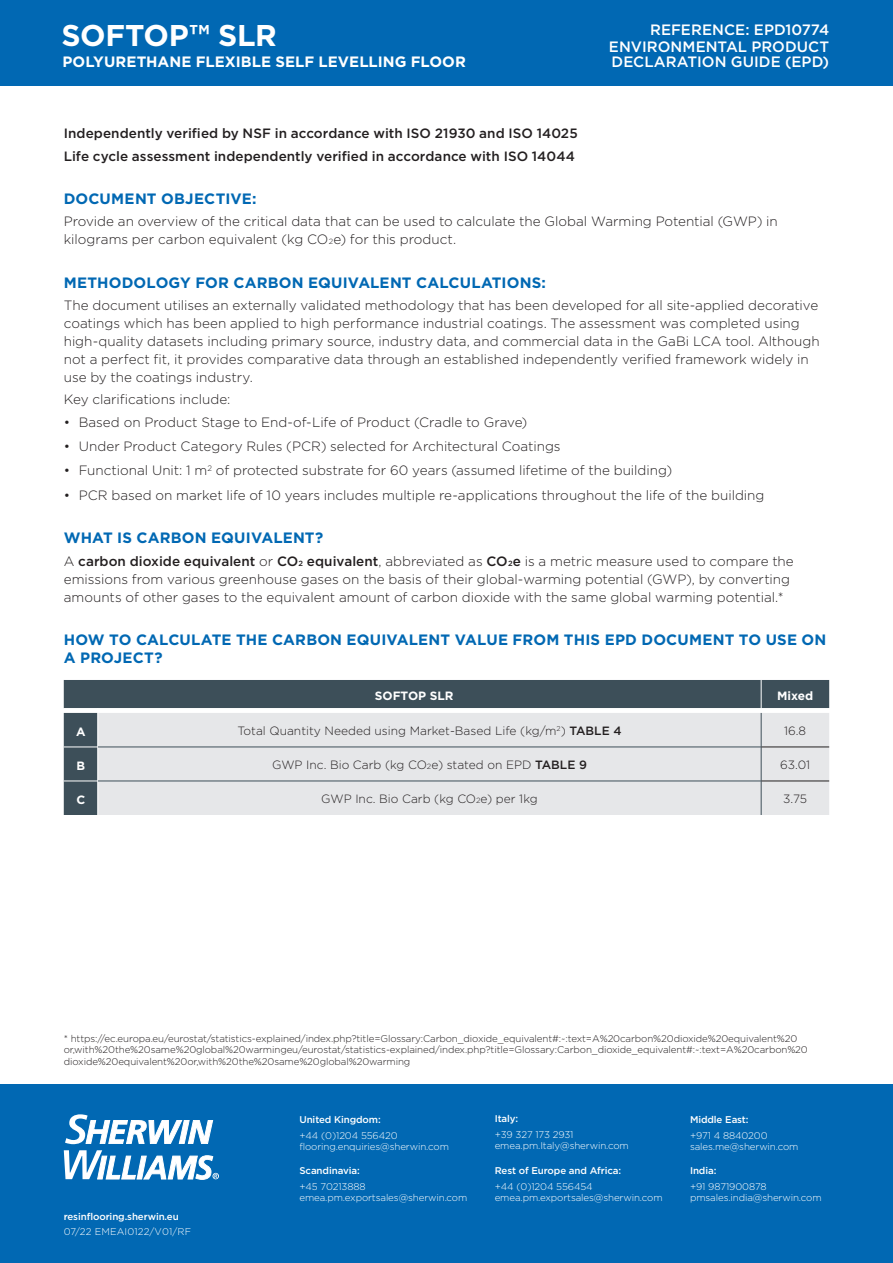
<style>
.page{position:relative;width:893px;height:1263px;background:#fff}
.page>*{position:absolute;margin:0;border:0;box-sizing:border-box;transform-origin:0 0}
.t1{font:700 30px "Gotham";letter-spacing:-.01em;color:#fff}
.Section_Title{font:700 15px/18px "Gotham";letter-spacing:.01em;color:#0168b3}
.t2{font:500 15px/15px "Gotham";letter-spacing:.005em;color:#fff}
.t3{font:700 15px "Gotham";letter-spacing:.005em;color:#fff}
.Paragraph_Style_2{font:300 13.5px/18px "Gotham";color:#231f20}
.Section_Title-2{font:300 13.5px/18px "Gotham";color:#231f20}
.Paragraph_Style_2-2{font:500 13.5px "Gotham";letter-spacing:.005em;color:#231f20}
.Table_body_text{font:300 12px "Gotham";color:#231f20}
.Table_title_text{font:700 12px "Gotham";color:#fff}
.para_intro_text{font:300 9.75px/11.2px "Gotham";letter-spacing:-.01em;color:#231f20}
.para_intro_text-2{font:300 9.75px/11.2px "Gotham";letter-spacing:-.01em;color:#fff}
.para_intro_text-3{font:500 9.75px "Gotham";letter-spacing:-.01em;color:#fff}
.para_intro_text-4{font:300 9.75px "Gotham";letter-spacing:.015em;color:#fff}
.s1{font-size:7.5px}
.s2{font-weight:500}
.s3{font-weight:500;font-size:7.5px}
</style>
<div class="page">
<div style="left:0;top:0;width:893px;height:85px;background:#0168b3"></div>
<svg style="left:64px;top:680px;width:766px;height:135px;background:#bcc1c5"></svg>
<hr style="left:761px;top:713px;width:1px;height:34px;background:#3d4f59">
<hr style="left:761px;top:747px;width:1px;height:34px;background:#3d4f59">
<hr style="left:761px;top:781px;width:1px;height:34px;background:#3d4f59">
<hr style="left:98px;top:713px;width:1px;height:34px;background:#fff">
<hr style="left:98px;top:747px;width:1px;height:34px;background:#fff">
<hr style="left:98px;top:781px;width:1px;height:34px;background:#fff">
<hr style="left:98px;top:747px;width:663px;height:1px;background:#3d4f59">
<hr style="left:98px;top:781px;width:663px;height:1px;background:#3d4f59">
<hr style="left:761px;top:747px;width:68px;height:1px;background:#231f20">
<hr style="left:761px;top:781px;width:68px;height:1px;background:#231f20">
<hr style="left:64px;top:747px;width:34px;height:1px;background:#fff">
<hr style="left:64px;top:781px;width:34px;height:1px;background:#fff">
<div style="left:0;top:1084px;width:893px;height:179px;background:#0168b3"></div>
<svg style="left:64px;top:1114px;width:155px;height:65px"></svg>
<p class="t1" style="left:61px;top:18px;width:217px">SOFTOP™ SLR</p>
<p class="t3" style="left:63px;top:53px;width:405px">POLYURETHANE FLEXIBLE SELF LEVELLING FLOOR</p>
<p class="t2" style="left:650px;top:22px;width:181px">REFERENCE: EPD10774</p>
<p class="t2" style="left:609px;top:39px;width:222px">ENVIRONMENTAL PRODUCT<br>DECLARATION GUIDE (EPD)</p>
<p class="Paragraph_Style_2-2" style="left:64px;top:125px;width:515px">Independently verified by NSF in accordance with ISO 21930 and ISO 14025</p>
<p class="Paragraph_Style_2-2" style="left:64px;top:147px;width:513px">Life cycle assessment independently verified in accordance with ISO 14044</p>
<p class="Section_Title" style="left:64px;top:189px;width:194px">DOCUMENT OBJECTIVE:</p>
<p class="Section_Title-2" style="left:64px;top:212px;width:716px">Provide an overview of the critical data that can be used to calculate the Global Warming Potential (GWP) in kilograms per carbon equivalent (kg CO<span class="s1">2</span>e) for this product.</p>
<p class="Section_Title" style="left:64px;top:273px;width:484px">METHODOLOGY FOR CARBON EQUIVALENT CALCULATIONS:</p>
<p class="Paragraph_Style_2" style="left:64px;top:296px;width:757px">The document utilises an externally validated methodology that has been developed for all site-applied decorative coatings which has been applied to high performance industrial coatings. The assessment was completed using high-quality datasets including primary source, industry data, and commercial data in the GaBi LCA tool. Although not a perfect fit, it provides comparative data through an established independently verified framework widely in use by the coatings industry.</p>
<p class="Paragraph_Style_2" style="left:64px;top:390px;width:168px">Key clarifications include:</p>
<p class="Paragraph_Style_2" style="left:64px;top:413px;width:465px">• Based on Product Stage to End-of-Life of Product (Cradle to Grave)</p>
<p class="Paragraph_Style_2" style="left:64px;top:437px;width:498px">• Under Product Category Rules (PCR) selected for Architectural Coatings</p>
<p class="Paragraph_Style_2" style="left:64px;top:461px;width:610px">• Functional Unit: 1 m<sup>2</sup> of protected substrate for 60 years (assumed lifetime of the building)</p>
<p class="Paragraph_Style_2" style="left:64px;top:486px;width:702px">• PCR based on market life of 10 years includes multiple re-applications throughout the life of the building</p>
<p class="Section_Title" style="left:64px;top:529px;width:261px">WHAT IS CARBON EQUIVALENT?</p>
<p class="Paragraph_Style_2" style="left:64px;top:552px;width:732px">A <span class="s2">carbon dioxide equivalent</span> or <span class="s2">CO</span><span class="s3">2</span> <span class="s2">equivalent</span>, abbreviated as <span class="s2">CO</span><span class="s3">2</span><span class="s2">e</span> is a metric measure used to compare the emissions from various greenhouse gases on the basis of their global-warming potential (GWP), by converting amounts of other gases to the equivalent amount of carbon dioxide with the same global warming potential.*</p>
<p class="Section_Title" style="left:64px;top:630px;width:764px">HOW TO CALCULATE THE CARBON EQUIVALENT VALUE FROM THIS EPD DOCUMENT TO USE ON<br>A PROJECT?</p>
<p class="Table_title_text" style="left:375px;top:688px;width:80px">SOFTOP SLR</p>
<p class="Table_title_text" style="left:777px;top:688px;width:38px">Mixed</p>
<p class="Table_title_text" style="left:76px;top:724px;width:11px">A</p>
<p class="Table_body_text" style="left:237px;top:724px;width:386px">Total Quantity Needed using Market-Based Life (kg/m<sup>2</sup>) <span class="s2">TABLE 4</span></p>
<p class="Table_body_text" style="left:784px;top:724px;width:24px">16.8</p>
<p class="Table_title_text" style="left:76px;top:758px;width:10px">B</p>
<p class="Table_body_text" style="left:272px;top:758px;width:316px">GWP Inc. Bio Carb (kg CO<span class="s1">2</span>e) stated on EPD <span class="s2">TABLE 9</span></p>
<p class="Table_body_text" style="left:780px;top:758px;width:31px">63.01</p>
<p class="Table_title_text" style="left:76px;top:792px;width:10px">C</p>
<p class="Table_body_text" style="left:321px;top:792px;width:218px">GWP Inc. Bio Carb (kg CO<span class="s1">2</span>e) per 1kg</p>
<p class="Table_body_text" style="left:783px;top:792px;width:25px">3.75</p>
<p class="para_intro_text" style="left:64px;top:1033px;width:746px">* https://ec.europa.eu/eurostat/statistics-explained/index.php?title=Glossary:Carbon_dioxide_equivalent#:~:text=A%20carbon%20dioxide%20equivalent%20 or,with%20the%20same%20global%20warmingeu/eurostat/statistics-explained/index.php?title=Glossary:Carbon_dioxide_equivalent#:~:text=A%20carbon%20 dioxide%20equivalent%20or,with%20the%20same%20global%20warming</p>
<p class="para_intro_text-3" style="left:64px;top:1210px;width:117px">resinflooring.sherwin.eu</p>
<p class="para_intro_text-4" style="left:64px;top:1226px;width:129px">07/22 EMEAI0122/V01/RF</p>
<p class="para_intro_text-3" style="left:299px;top:1113px;width:83px">United Kingdom:</p>
<p class="para_intro_text-2" style="left:299px;top:1129px;width:100px">+44 (0)1204 556420</p>
<p class="para_intro_text-2" style="left:299px;top:1141px;width:151px">flooring.enquiries@sherwin.com</p>
<p class="para_intro_text-3" style="left:299px;top:1164px;width:62px">Scandinavia:</p>
<p class="para_intro_text-2" style="left:299px;top:1180px;width:68px">+45 70213888</p>
<p class="para_intro_text-2" style="left:299px;top:1192px;width:169px">emea.pm.exportsales@sherwin.com</p>
<p class="para_intro_text-3" style="left:495px;top:1112px;width:25px">Italy:</p>
<p class="para_intro_text-2" style="left:495px;top:1128px;width:80px">+39 327 173 2931</p>
<p class="para_intro_text-2" style="left:495px;top:1140px;width:136px">emea.pm.Italy@sherwin.com</p>
<p class="para_intro_text-3" style="left:495px;top:1164px;width:128px">Rest of Europe and Africa:</p>
<p class="para_intro_text-2" style="left:495px;top:1180px;width:100px">+44 (0)1204 556454</p>
<p class="para_intro_text-2" style="left:495px;top:1192px;width:169px">emea.pm.exportsales@sherwin.com</p>
<p class="para_intro_text-3" style="left:690px;top:1113px;width:60px">Middle East:</p>
<p class="para_intro_text-2" style="left:690px;top:1129px;width:79px">+971 4 8840200</p>
<p class="para_intro_text-2" style="left:690px;top:1141px;width:110px">sales.me@sherwin.com</p>
<p class="para_intro_text-3" style="left:690px;top:1164px;width:28px">India:</p>
<p class="para_intro_text-2" style="left:690px;top:1180px;width:133px">+91 9871900878 pmsales.india@sherwin.com</p>
</div>
